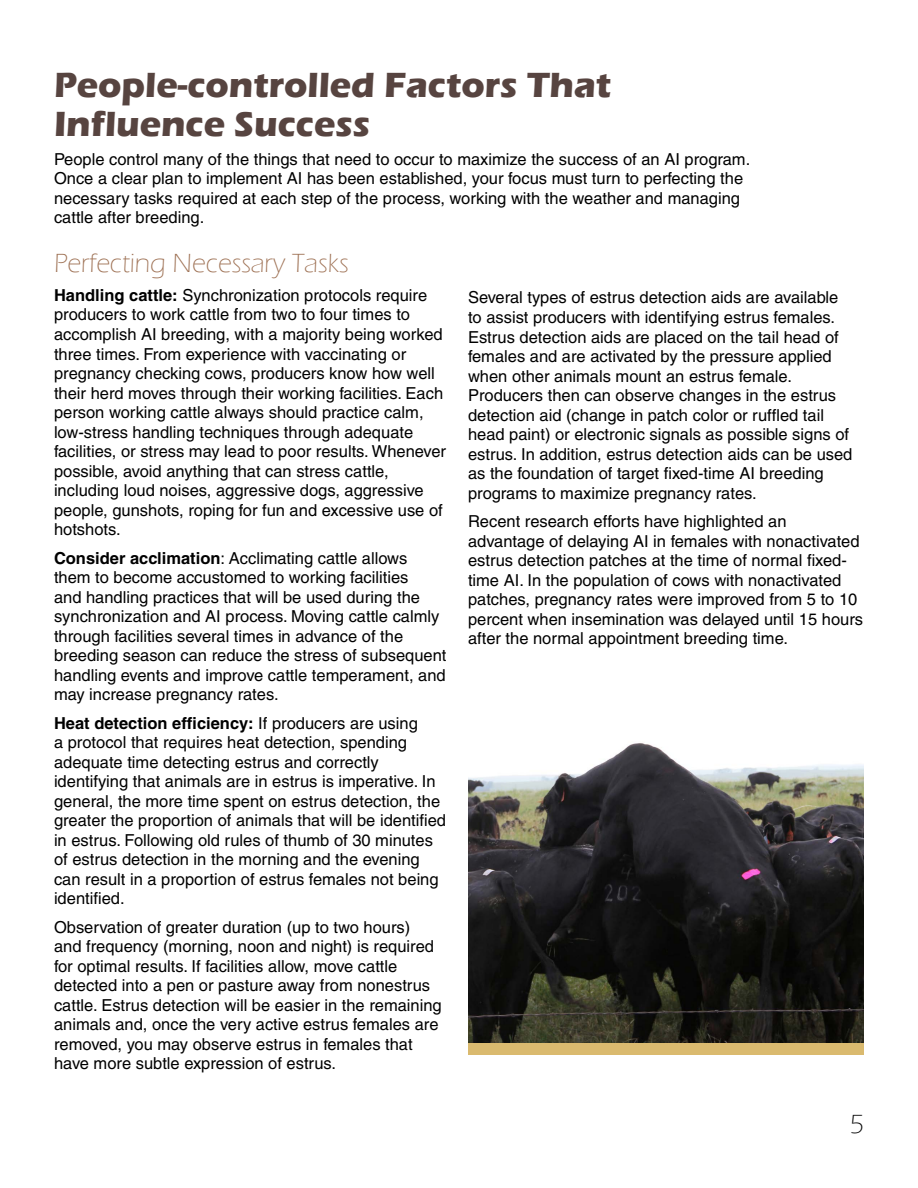
<style>
.page{position:relative;width:918px;height:1188px;background:#fff}
.page>*{position:absolute;margin:0;border:0;box-sizing:border-box;transform-origin:0 0}
.t1{font:700 36px/39px "Eras ITC";color:#574440}
.t2{font:300 27px "Eras ITC";color:#9e7154}
.t3{font:300 27px "Eras ITC";color:#000}
.t4{font:16.5px/19.5px "Helvetica";color:#000}
.s1{font-weight:700}
</style>
<div class="page">
<img style="left:468px;top:743px;width:396px;height:300px">
<div style="left:468px;top:1043px;width:396px;height:11px;background:#daba6f"></div>
<h1 class="t1" style="left:54px;top:66px;width:559px">People-controlled Factors That<br>Influence Success</h1>
<p class="t4" style="left:54px;top:149px;width:698px">People control many of the things that need to occur to maximize the success of an AI program.<br>Once a clear plan to implement AI has been established, your focus must turn to perfecting the necessary tasks required at each step of the process, working with the weather and managing cattle after breeding.</p>
<h2 class="t2" style="left:54px;top:249px;width:296px">Perfecting Necessary Tasks</h2>
<p class="t4" style="left:54px;top:285px;width:394px"><span class="s1">Handling cattle:</span> Synchronization protocols require producers to work cattle from two to four times to accomplish AI breeding, with a majority being worked three times. From experience with vaccinating or pregnancy checking cows, producers know how well their herd moves through their working facilities. Each person working cattle always should practice calm, low-stress handling techniques through adequate facilities, or stress may lead to poor results. Whenever possible, avoid anything that can stress cattle, including loud noises, aggressive dogs, aggressive people, gunshots, roping for fun and excessive use of hotshots.</p>
<p class="t4" style="left:54px;top:548px;width:394px"><span class="s1">Consider acclimation</span>: Acclimating cattle allows them to become accustomed to working facilities<br>and handling practices that will be used during the synchronization and AI process. Moving cattle calmly through facilities several times in advance of the breeding season can reduce the stress of subsequent handling events and improve cattle temperament, and may increase pregnancy rates.</p>
<p class="t4" style="left:54px;top:713px;width:394px"><span class="s1">Heat detection efficiency:</span> If producers are using<br>a protocol that requires heat detection, spending adequate time detecting estrus and correctly identifying that animals are in estrus is imperative. In general, the more time spent on estrus detection, the greater the proportion of animals that will be identified in estrus. Following old rules of thumb of 30 minutes of estrus detection in the morning and the evening can result in a proportion of estrus females not being identified.</p>
<p class="t4" style="left:54px;top:917px;width:389px">Observation of greater duration (up to two hours) and frequency (morning, noon and night) is required for optimal results. If facilities allow, move cattle detected into a pen or pasture away from nonestrus cattle. Estrus detection will be easier in the remaining animals and, once the very active estrus females are removed, you may observe estrus in females that have more subtle expression of estrus.</p>
<p class="t4" style="left:468px;top:288px;width:386px">Several types of estrus detection aids are available to assist producers with identifying estrus females.<br>Estrus detection aids are placed on the tail head of females and are activated by the pressure applied when other animals mount an estrus female.<br>Producers then can observe changes in the estrus detection aid (change in patch color or ruffled tail head paint) or electronic signals as possible signs of estrus. In addition, estrus detection aids can be used as the foundation of target fixed-time AI breeding programs to maximize pregnancy rates.</p>
<p class="t4" style="left:468px;top:511px;width:397px">Recent research efforts have highlighted an advantage of delaying AI in females with nonactivated estrus detection patches at the time of normal fixed&shy;time AI. In the population of cows with nonactivated patches, pregnancy rates were improved from 5 to 10 percent when insemination was delayed until 15 hours after the normal appointment breeding time.</p>
<h2 class="t3" style="left:850px;top:1110px;width:16px">5</h2>
</div>
